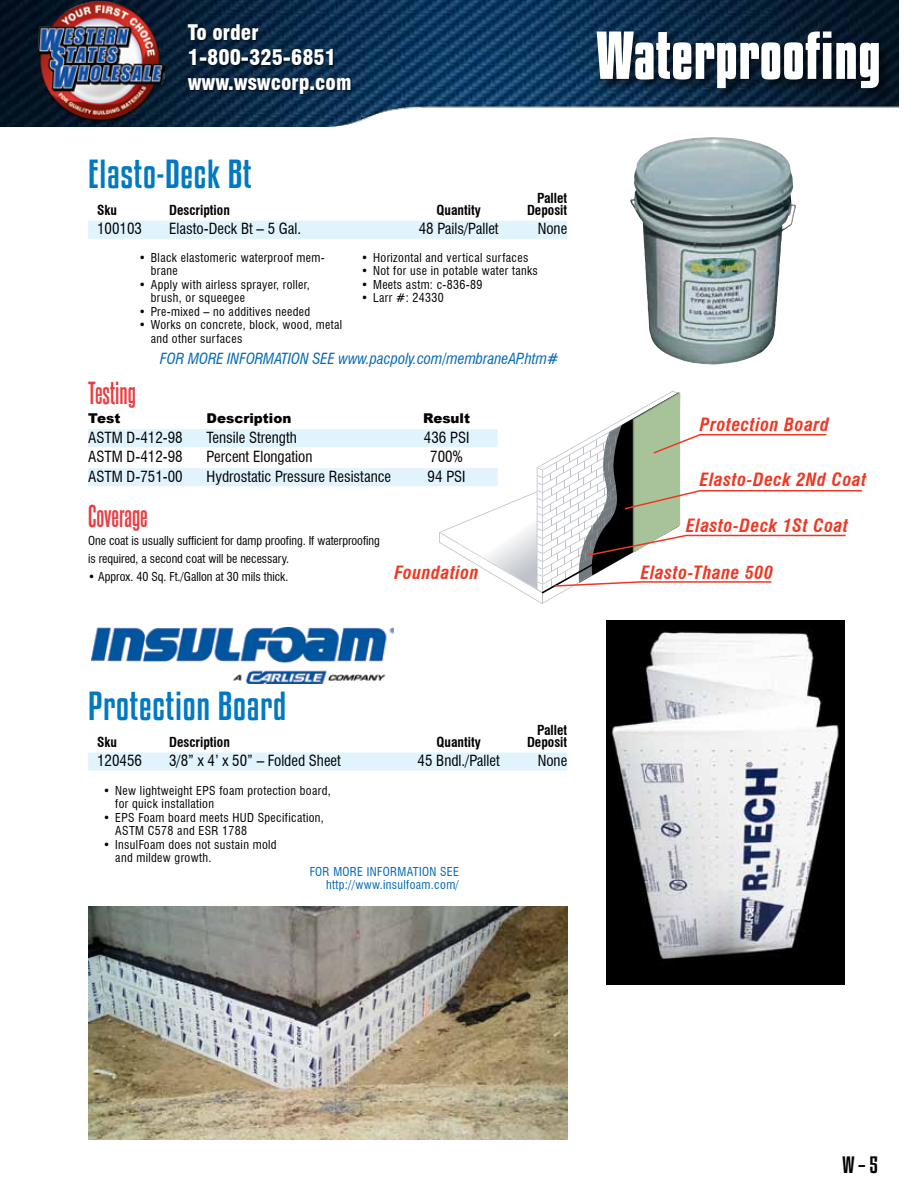
<style>
.page{position:relative;width:918px;height:1188px;background:#fff}
.page>*{position:absolute;margin:0;border:0;box-sizing:border-box;transform-origin:0 0}
.t1{font:700 60px "Kenyan Coffee Rg";color:#fff}
.t2{font:36px "Kenyan Coffee Rg";letter-spacing:.02em;color:#0079c1}
.t3{font:700 27px "Steelfish Rg";color:#e93d42}
.t4{font:900 condensed 21px/25.2px "Swiss 721 BT";color:#fff}
.t5{font:21px "Kenyan Coffee Rg";color:#000}
.t6{font:italic 700 condensed 17.85px "Swiss 721 BT";letter-spacing:.03em;color:#ee3824}
.t7{font:condensed 15px "Swiss 721 BT";color:#000}
.t8{font:italic condensed 15px "Swiss 721 BT";color:#0067b1}
.t9{font:700 condensed 13.5px "Swiss 721 BT";color:#000}
.t10{font:900 13.5px "Arial";color:#000}
.t11{font:condensed 12px/13.5px "Swiss 721 BT";letter-spacing:.03em;color:#000}
.t12{font:condensed 12px/18px "Swiss 721 BT";color:#000}
.t13{font:condensed 12px/13.5px "Swiss 721 BT";letter-spacing:.03em;color:#0067b1;text-align:right}
</style>
<div class="page">
<img style="left:0;top:0;width:899px;height:126px">
<div style="left:594px;top:29px;width:298px;height:73px;background:#000;opacity:.6"></div>
<div style="left:187px;top:24px;width:166px;height:72px;background:#000;opacity:.6"></div>
<img style="left:38px;top:0;width:126px;height:126px">
<div style="left:88px;top:221px;width:479px;height:18px;background:#e1f4fd"></div>
<img style="left:630px;top:137px;width:166px;height:227px">
<div style="left:88px;top:429px;width:410px;height:18px;background:#e1f4fd"></div>
<div style="left:88px;top:468px;width:410px;height:18px;background:#e1f4fd"></div>
<svg style="left:439px;top:391px;width:424px;height:213px"></svg>
<div style="left:88px;top:753px;width:479px;height:18px;background:#e1f4fd"></div>
<img style="left:91px;top:627px;width:303px;height:56px">
<img style="left:607px;top:621px;width:238px;height:364px">
<img style="left:89px;top:906px;width:478px;height:233px">
<h3 class="t4" style="left:188px;top:20px;width:165px">To order<br>1-800-325-6851 www.wswcorp.com</h3>
<h2 class="t2" style="left:88px;top:152px;width:165px">Elasto-Deck Bt</h2>
<p class="t9" style="left:537px;top:190px;width:32px">Pallet</p>
<p class="t9" style="left:97px;top:202px;width:21px">Sku</p>
<p class="t9" style="left:169px;top:202px;width:62px">Description</p>
<p class="t9" style="left:437px;top:202px;width:46px">Quantity</p>
<p class="t9" style="left:527px;top:202px;width:42px">Deposit</p>
<p class="t7" style="left:97px;top:220px;width:46px">100103</p>
<p class="t7" style="left:169px;top:220px;width:134px">Elasto-Deck Bt – 5 Gal.</p>
<p class="t7" style="left:419px;top:220px;width:81px">48 Pails/Pallet</p>
<p class="t7" style="left:538px;top:220px;width:31px">None</p>
<p class="t11" style="left:151px;top:251px;width:176px;text-indent:-12px">• Black elastomeric waterproof mem&shy;brane</p>
<p class="t11" style="left:151px;top:278px;width:160px;text-indent:-12px">• Apply with airless sprayer, roller, brush, or squeegee</p>
<p class="t11" style="left:139px;top:305px;width:173px">• Pre-mixed – no additives needed</p>
<p class="t11" style="left:151px;top:318px;width:193px;text-indent:-12px">• Works on concrete, block, wood, metal and other surfaces</p>
<p class="t11" style="left:361px;top:251px;width:169px">• Horizontal and vertical surfaces</p>
<p class="t11" style="left:361px;top:264px;width:178px">• Not for use in potable water tanks</p>
<p class="t11" style="left:361px;top:278px;width:123px">• Meets astm: c-836-89</p>
<p class="t11" style="left:361px;top:291px;width:84px">• Larr #: 24330</p>
<p class="t8" style="left:160px;top:349px;width:400px">FOR MORE INFORMATION SEE www.pacpoly.com/membraneAP.htm#</p>
<h1 class="t1" style="left:596px;top:19px;width:287px">Waterproofing</h1>
<h3 class="t3" style="left:88px;top:376px;width:49px">Testing</h3>
<p class="t10" style="left:88px;top:409px;width:34px">Test</p>
<p class="t10" style="left:207px;top:409px;width:86px">Description</p>
<p class="t10" style="left:423px;top:409px;width:48px">Result</p>
<p class="t7" style="left:88px;top:428px;width:96px">ASTM D-412-98</p>
<p class="t7" style="left:207px;top:428px;width:92px">Tensile Strength</p>
<p class="t7" style="left:424px;top:428px;width:47px">436 PSI</p>
<p class="t7" style="left:88px;top:448px;width:96px">ASTM D-412-98</p>
<p class="t7" style="left:207px;top:448px;width:107px">Percent Elongation</p>
<p class="t7" style="left:430px;top:448px;width:34px">700%</p>
<p class="t7" style="left:88px;top:467px;width:96px">ASTM D-751-00</p>
<p class="t7" style="left:207px;top:467px;width:186px">Hydrostatic Pressure Resistance</p>
<p class="t7" style="left:428px;top:467px;width:39px">94 PSI</p>
<h3 class="t3" style="left:88px;top:500px;width:61px">Coverage</h3>
<p class="t12" style="left:88px;top:532px;width:293px">One coat is usually sufficient for damp proofing. If waterproofing is required, a second coat will be necessary.</p>
<p class="t12" style="left:88px;top:568px;width:202px">• Approx. 40 Sq. Ft./Gallon at 30 mils thick.</p>
<h3 class="t6" style="left:641px;top:561px;width:134px">Elasto-Thane 500</h3>
<h3 class="t6" style="left:700px;top:414px;width:131px">Protection Board</h3>
<h3 class="t6" style="left:700px;top:469px;width:168px">Elasto-Deck 2Nd Coat</h3>
<h3 class="t6" style="left:686px;top:515px;width:163px">Elasto-Deck 1St Coat</h3>
<h3 class="t6" style="left:395px;top:561px;width:86px">Foundation</h3>
<h2 class="t2" style="left:88px;top:684px;width:200px">Protection Board</h2>
<p class="t9" style="left:537px;top:722px;width:32px">Pallet</p>
<p class="t9" style="left:97px;top:734px;width:21px">Sku</p>
<p class="t9" style="left:169px;top:734px;width:62px">Description</p>
<p class="t9" style="left:437px;top:734px;width:46px">Quantity</p>
<p class="t9" style="left:527px;top:734px;width:42px">Deposit</p>
<p class="t7" style="left:97px;top:752px;width:46px">120456</p>
<p class="t7" style="left:169px;top:752px;width:173px">3/8” x 4’ x 50” – Folded Sheet</p>
<p class="t7" style="left:418px;top:752px;width:84px">45 Bndl./Pallet</p>
<p class="t7" style="left:538px;top:752px;width:31px">None</p>
<p class="t11" style="left:115px;top:783px;width:217px;text-indent:-12px">• New lightweight EPS foam protection board, for quick installation</p>
<p class="t11" style="left:115px;top:810px;width:210px;text-indent:-12px">• EPS Foam board meets HUD Specification,<br>ASTM C578 and ESR 1788</p>
<p class="t11" style="left:115px;top:837px;width:163px;text-indent:-12px">• InsulFoam does not sustain mold and mildew growth.</p>
<p class="t13" style="left:310px;top:864px;width:151px">FOR MORE INFORMATION SEE http://www.insulfoam.com/</p>
<h3 class="t5" style="left:843px;top:1152px;width:37px">W – 5</h3>
</div>
